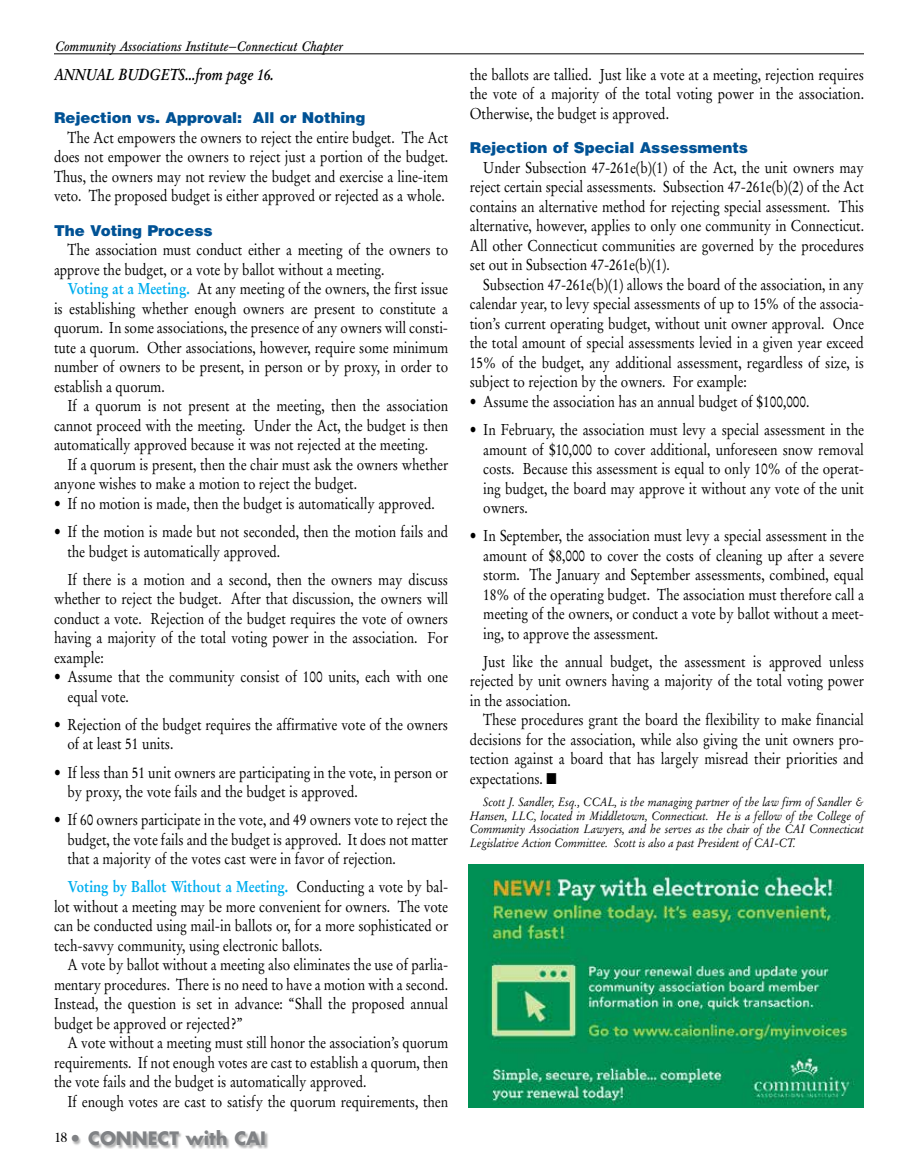
<style>
.page{position:relative;width:918px;height:1175px;background:#fff}
.page>*{position:absolute;margin:0;border:0;box-sizing:border-box;transform-origin:0 0}
.t1{font:700 18px "Futura";color:#808285}
.t2{font:15.75px/19.5px "Stempel Garamond LT Std";letter-spacing:-.005em;color:#000;text-align:justify;scale:.85 1}
.t3{font:italic 700 15.75px "Stempel Garamond LT Std";color:#000;scale:.85 1}
.t4{font:900 15px "Helvetica LT Std";letter-spacing:-.005em;color:#005295}
.t5{font:italic 13.5px "Baskerville BE";color:#000}
.t6{font:italic 12px/13.5px "Stempel Garamond LT Std";letter-spacing:-.005em;color:#000;text-align:justify;scale:.9 1}
.s1{font-weight:700;color:#00aeef}
</style>
<div class="page">
<hr style="left:54px;top:54px;width:810px;height:1px;background:#000">
<div style="left:72px;top:1130px;width:197px;height:18px;background:#000;opacity:.3"></div>
<img style="left:468px;top:864px;width:396px;height:243px">
<p class="t5" style="left:54px;top:39px;width:290px">Community Associations Institute—Connecticut Chapter</p>
<p class="t3" style="left:54px;top:65px;width:260px">ANNUAL BUDGETS...from page 16.</p>
<p class="t2" style="left:470px;top:65px;width:465px">the ballots are tallied. Just like a vote at a meeting, rejection requires the vote of a majority of the total voting power in the association.<br>Otherwise, the budget is approved.</p>
<p class="t4" style="left:470px;top:138px;width:280px">Rejection of Special Assessments</p>
<p class="t2" style="left:470px;top:158px;width:465px;text-indent:13px">Under Subsection 47-261e(b)(1) of the Act, the unit owners may reject certain special assessments. Subsection 47-261e(b)(2) of the Act contains an alternative method for rejecting special assessment. This alternative, however, applies to only one community in Connecticut.<br>All other Connecticut communities are governed by the procedures set out in Subsection 47-261e(b)(1).</p>
<p class="t2" style="left:470px;top:275px;width:465px;text-indent:13px">Subsection 47-261e(b)(1) allows the board of the association, in any calendar year, to levy special assessments of up to 15% of the associa&shy;tion’s current operating budget, without unit owner approval. Once the total amount of special assessments levied in a given year exceed 15% of the budget, any additional assessment, regardless of size, is subject to rejection by the owners. For example:</p>
<p class="t2" style="left:470px;top:392px;width:401px">• Assume the association has an annual budget of $100,000.</p>
<p class="t2" style="left:483px;top:420px;width:449px;text-indent:-13px">• In February, the association must levy a special assessment in the amount of $10,000 to cover additional, unforeseen snow removal costs. Because this assessment is equal to only 10% of the operat&shy;ing budget, the board may approve it without any vote of the unit owners.</p>
<p class="t2" style="left:483px;top:526px;width:449px;text-indent:-13px">• In September, the association must levy a special assessment in the amount of $8,000 to cover the costs of cleaning up after a severe storm. The January and September assessments, combined, equal 18% of the operating budget. The association must therefore call a meeting of the owners, or conduct a vote by ballot without a meet&shy;ing, to approve the assessment.</p>
<p class="t2" style="left:470px;top:652px;width:465px;text-indent:13px">Just like the annual budget, the assessment is approved unless rejected by unit owners having a majority of the total voting power in the association.</p>
<p class="t2" style="left:470px;top:710px;width:465px;text-indent:13px">These procedures grant the board the flexibility to make financial decisions for the association, while also giving the unit owners pro&shy;tection against a board that has largely misread their priorities and expectations. ■</p>
<p class="t6" style="left:470px;top:795px;width:440px;text-indent:14px">Scott J. Sandler, Esq., CCAL, is the managing partner of the law firm of Sandler &amp; Hansen, LLC, located in Middletown, Connecticut. He is a fellow of the College of Community Association Lawyers, and he serves as the chair of the CAI Connecticut Legislative Action Committee. Scott is also a past President of CAI-CT.</p>
<p class="t4" style="left:54px;top:108px;width:313px">Rejection vs. Approval: All or Nothing</p>
<p class="t2" style="left:54px;top:128px;width:465px;text-indent:13px">The Act empowers the owners to reject the entire budget. The Act does not empower the owners to reject just a portion of the budget.<br>Thus, the owners may not review the budget and exercise a line-item veto. The proposed budget is either approved or rejected as a whole.</p>
<p class="t4" style="left:54px;top:221px;width:160px">The Voting Process</p>
<p class="t2" style="left:54px;top:240px;width:465px;text-indent:13px">The association must conduct either a meeting of the owners to approve the budget, or a vote by ballot without a meeting.</p>
<p class="t2" style="left:54px;top:279px;width:465px;text-indent:13px"><span class="s1">Voting at a Meeting.</span> At any meeting of the owners, the first issue is establishing whether enough owners are present to constitute a quorum. In some associations, the presence of any owners will consti&shy;tute a quorum. Other associations, however, require some minimum number of owners to be present, in person or by proxy, in order to establish a quorum.</p>
<p class="t2" style="left:54px;top:396px;width:465px;text-indent:13px">If a quorum is not present at the meeting, then the association cannot proceed with the meeting. Under the Act, the budget is then automatically approved because it was not rejected at the meeting.</p>
<p class="t2" style="left:54px;top:455px;width:465px;text-indent:13px">If a quorum is present, then the chair must ask the owners whether anyone wishes to make a motion to reject the budget.</p>
<p class="t2" style="left:54px;top:494px;width:450px">• If no motion is made, then the budget is automatically approved.</p>
<p class="t2" style="left:68px;top:522px;width:449px;text-indent:-13px">• If the motion is made but not seconded, then the motion fails and the budget is automatically approved.</p>
<p class="t2" style="left:54px;top:569px;width:465px;text-indent:13px">If there is a motion and a second, then the owners may discuss whether to reject the budget. After that discussion, the owners will conduct a vote. Rejection of the budget requires the vote of owners having a majority of the total voting power in the association. For example:</p>
<p class="t2" style="left:68px;top:667px;width:449px;text-indent:-13px">• Assume that the community consist of 100 units, each with one equal vote.</p>
<p class="t2" style="left:68px;top:715px;width:449px;text-indent:-13px">• Rejection of the budget requires the affirmative vote of the owners of at least 51 units.</p>
<p class="t2" style="left:68px;top:762px;width:449px;text-indent:-13px">• If less than 51 unit owners are participating in the vote, in person or by proxy, the vote fails and the budget is approved.</p>
<p class="t2" style="left:68px;top:810px;width:449px;text-indent:-13px">• If 60 owners participate in the vote, and 49 owners vote to reject the budget, the vote fails and the budget is approved. It does not matter that a majority of the votes cast were in favor of rejection.</p>
<p class="t2" style="left:54px;top:877px;width:465px;text-indent:13px"><span class="s1">Voting by Ballot Without a Meeting.</span> Conducting a vote by bal&shy;lot without a meeting may be more convenient for owners. The vote can be conducted using mail-in ballots or, for a more sophisticated or tech-savvy community, using electronic ballots.</p>
<p class="t2" style="left:54px;top:955px;width:465px;text-indent:13px">A vote by ballot without a meeting also eliminates the use of parlia&shy;mentary procedures. There is no need to have a motion with a second.<br>Instead, the question is set in advance: “Shall the proposed annual budget be approved or rejected?”</p>
<p class="t2" style="left:54px;top:1033px;width:465px;text-indent:13px">A vote without a meeting must still honor the association’s quorum requirements. If not enough votes are cast to establish a quorum, then the vote fails and the budget is automatically approved.</p>
<p class="t2" style="left:68px;top:1091px;width:449px">If enough votes are cast to satisfy the quorum requirements, then</p>
<p class="t1" style="left:54px;top:1126px;width:214px"><sup>18</sup> • CONNECT with CAI</p>
</div>
